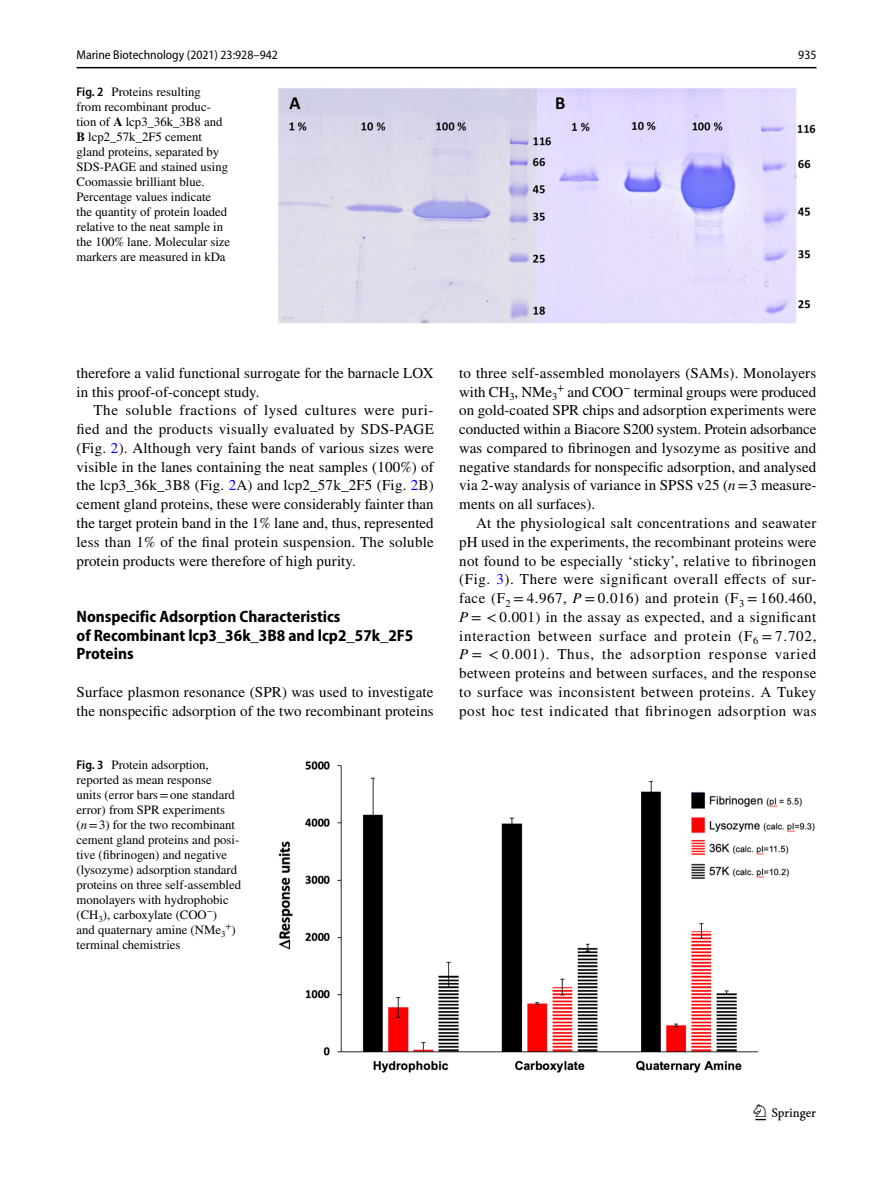
<style>
.page{position:relative;width:893px;height:1187px;background:#fff}
.page>*{position:absolute;margin:0;border:0;box-sizing:border-box;transform-origin:0 0}
.t1{font:22.5px "Springnew Regular 2";color:#000}
.t2{font:700 semi-condensed 16.5px/18.8px "Myriad Pro";color:#000}
.t3{font:15px/18.8px "STIX";letter-spacing:.005em;color:#000;text-align:justify}
.t4{font:12.75px/15px "STIX";color:#000}
.t5{font:semi-condensed 12.75px "Myriad Pro";color:#000}
.t6{font:8.85px "STIX";color:#000}
.s1{font-family:"Myriad Pro";font-weight:600;font-stretch:semi-condensed}
.s2{font-weight:700}
.s3{color:#00f}
.s4{font-style:italic}
.s5{font-size:12.75px}
</style>
<div class="page">
<hr style="left:77px;top:67px;width:739px;height:1px;background:#000">
<img style="left:278px;top:88px;width:538px;height:236px">
<img style="left:278px;top:761px;width:537px;height:312px">
<p class="t5" style="left:77px;top:48px;width:203px">Marine Biotechnology (2021) 23:928–942</p>
<p class="t5" style="left:798px;top:48px;width:20px">935</p>
<p class="t4" style="left:77px;top:85px;width:155px"><span class="s1">Fig. 2</span> Proteins resulting<br>from recombinant produc&shy;tion of <span class="s2">A</span> lcp3_36k_3B8 and<br><span class="s2">B</span> lcp2_57k_2F5 cement gland proteins, separated by<br>SDS-PAGE and stained using<br>Coomassie brilliant blue.<br>Percentage values indicate<br>the quantity of protein loaded relative to the neat sample in the 100% lane. Molecular size markers are measured in kDa</p>
<p class="t3" style="left:77px;top:364px;width:359px">therefore a valid functional surrogate for the barnacle LOX in this proof-of-concept study.</p>
<p class="t3" style="left:77px;top:402px;width:359px;text-indent:17px">The soluble fractions of lysed cultures were puri&shy;fied and the products visually evaluated by SDS-PAGE (Fig. <span class="s3">2</span>). Although very faint bands of various sizes were visible in the lanes containing the neat samples (100%) of the lcp3_36k_3B8 (Fig. <span class="s3">2</span>A) and lcp2_57k_2F5 (Fig. <span class="s3">2</span>B) cement gland proteins, these were considerably fainter than the target protein band in the 1% lane and, thus, represented less than 1% of the final protein suspension. The soluble protein products were therefore of high purity.</p>
<p class="t2" style="left:77px;top:607px;width:338px">Nonspecific Adsorption Characteristics<br>of Recombinant lcp3_36k_3B8 and lcp2_57k_2F5<br>Proteins</p>
<p class="t3" style="left:77px;top:683px;width:359px">Surface plasmon resonance (SPR) was used to investigate the nonspecific adsorption of the two recombinant proteins</p>
<p class="t4" style="left:77px;top:757px;width:166px"><span class="s1">Fig. 3</span> Protein adsorption, reported as mean response<br>units (error bars=one standard error) from SPR experiments (<span class="s4">n</span>=3) for the two recombinant cement gland proteins and posi&shy;tive (fibrinogen) and negative (lysozyme) adsorption standard proteins on three self-assembled monolayers with hydrophobic (CH<sub>3</sub>), carboxylate (COO<sup>−</sup>)<br>and quaternary amine (NMe<sub>3</sub></p>
<p class="t6" style="left:225px;top:919px;width:12px">+<span class="s5">)</span></p>
<p class="t4" style="left:77px;top:937px;width:105px">terminal chemistries</p>
<p class="t3" style="left:459px;top:364px;width:359px">to three self-assembled monolayers (SAMs). Monolayers with CH<sub>3</sub>, NMe<sub>3</sub><sup>+</sup> and COO<sup>−</sup> terminal groups were produced on gold-coated SPR chips and adsorption experiments were conducted within a Biacore S200 system. Protein adsorbance was compared to fibrinogen and lysozyme as positive and negative standards for nonspecific adsorption, and analysed via 2-way analysis of variance in SPSS v25 (<span class="s4">n</span>=3 measure&shy;ments on all surfaces).</p>
<p class="t3" style="left:459px;top:514px;width:359px;text-indent:17px">At the physiological salt concentrations and seawater pH used in the experiments, the recombinant proteins were not found to be especially ‘sticky’, relative to fibrinogen (Fig. <span class="s3">3</span>). There were significant overall effects of sur&shy;face (F<sub>2</sub> = 4.967, <span class="s4">P</span> = 0.016) and protein (F<sub>3</sub> = 160.460, <span class="s4">P</span> = &lt; 0.001) in the assay as expected, and a significant interaction between surface and protein (F<sub>6</sub> = 7.702, <span class="s4">P</span> = &lt; 0.001). Thus, the adsorption response varied between proteins and between surfaces, and the response to surface was inconsistent between proteins. A Tukey post hoc test indicated that fibrinogen adsorption was</p>
<h1 class="t1" style="left:755px;top:1104px;width:62px">1 3</h1>
</div>
